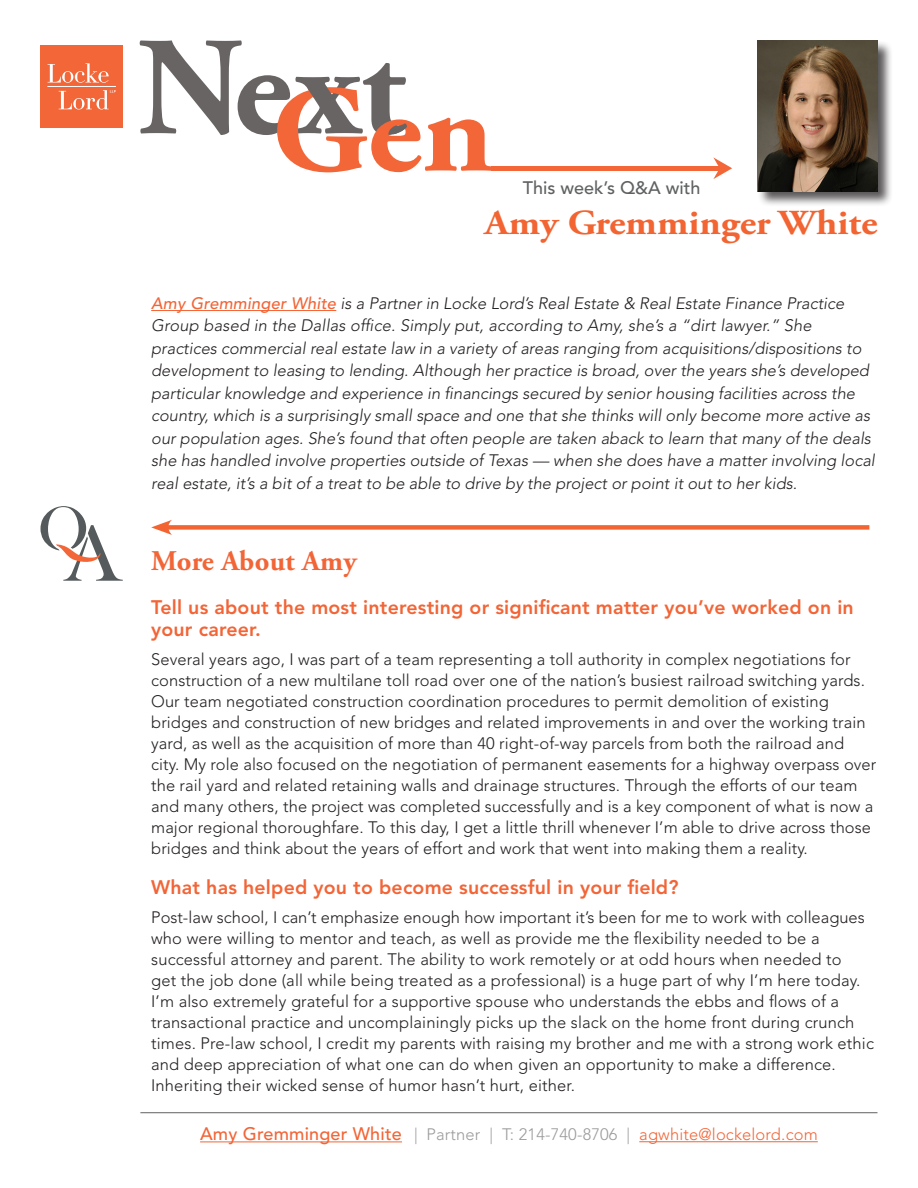
<style>
.page{position:relative;width:918px;height:1188px;background:#fff}
.page>*{position:absolute;margin:0;border:0;box-sizing:border-box;transform-origin:0 0}
.PartnerName{font:700 35.1px "Adobe Garamond Pro";color:#f26431;scale:1.11 1}
.question{font:700 28.5px "Adobe Garamond Pro";letter-spacing:.01em;color:#f26537}
.question-2{font:800 19.5px/22.5px "Avenir LT Std";letter-spacing:.01em;color:#f26537}
.t1{font:500 18px "Avenir LT Std";color:#5f6162}
.answers{font:300 16.5px/21px "Avenir LT Std";letter-spacing:.005em;color:#231f20}
.IntroText{font:italic 300 16.5px/22.5px "Avenir LT Std";color:#231f20}
.t2{font:300 16.5px "Avenir LT Std";letter-spacing:.01em;color:#9c9b9b}
.s1{font-weight:500;color:#f26537}
.s2{font-weight:500;font-size:18px;color:#f26537}
.s3{color:#f26537}
</style>
<div class="page">
<div style="left:40px;top:45px;width:83px;height:83px;background:#f26638"></div>
<svg style="left:48px;top:63px;width:61px;height:20px"></svg>
<svg style="left:59px;top:90px;width:57px;height:20px"></svg>
<hr style="left:47px;top:86px;width:69px;height:1px;background:#fff">
<svg style="left:713px;top:157px;width:19px;height:22px"></svg>
<svg style="left:139px;top:40px;width:353px;height:132px"></svg>
<div style="left:492px;top:166px;width:228px;height:5px;background:#f26638"></div>
<hr style="left:140px;top:1112px;width:737px;height:1px;background:#5f6162">
<hr style="left:200px;top:1141px;width:202px;height:1px;background:#f26537">
<hr style="left:639px;top:1141px;width:179px;height:1px;background:#f26537">
<hr style="left:151px;top:310px;width:185px;height:1px;background:#f26537">
<div style="left:757px;top:40px;width:136px;height:167px;background:#231f20;opacity:.75"></div>
<img style="left:757px;top:40px;width:121px;height:152px">
<svg style="left:40px;top:506px;width:83px;height:75px"></svg>
<div style="left:164px;top:525px;width:705px;height:5px;background:#f26431"></div>
<svg style="left:151px;top:520px;width:21px;height:15px"></svg>
<p class="t1" style="left:523px;top:178px;width:179px">This week’s Q&amp;A with</p>
<p class="PartnerName" style="left:484px;top:202px;width:356px">Amy Gremminger White</p>
<p class="IntroText" style="left:151px;top:292px;width:725px"><span class="s1">Amy Gremminger White</span> is a Partner in Locke Lord’s Real Estate &amp; Real Estate Finance Practice Group based in the Dallas office. Simply put, according to Amy, she’s a “dirt lawyer.” She practices commercial real estate law in a variety of areas ranging from acquisitions/dispositions to development to leasing to lending. Although her practice is broad, over the years she’s developed particular knowledge and experience in financings secured by senior housing facilities across the country, which is a surprisingly small space and one that she thinks will only become more active as our population ages. She’s found that often people are taken aback to learn that many of the deals she has handled involve properties outside of Texas — when she does have a matter involving local real estate, it’s a bit of a treat to be able to drive by the project or point it out to her kids.</p>
<p class="question" style="left:151px;top:545px;width:207px">More About Amy</p>
<p class="question-2" style="left:151px;top:596px;width:704px">Tell us about the most interesting or significant matter you’ve worked on in your career.</p>
<p class="answers" style="left:151px;top:649px;width:727px">Several years ago, I was part of a team representing a toll authority in complex negotiations for construction of a new multilane toll road over one of the nation’s busiest railroad switching yards.<br>Our team negotiated construction coordination procedures to permit demolition of existing bridges and construction of new bridges and related improvements in and over the working train yard, as well as the acquisition of more than 40 right-of-way parcels from both the railroad and city. My role also focused on the negotiation of permanent easements for a highway overpass over the rail yard and related retaining walls and drainage structures. Through the efforts of our team and many others, the project was completed successfully and is a key component of what is now a major regional thoroughfare. To this day, I get a little thrill whenever I’m able to drive across those bridges and think about the years of effort and work that went into making them a reality.</p>
<p class="question-2" style="left:151px;top:876px;width:529px">What has helped you to become successful in your field?</p>
<p class="answers" style="left:151px;top:907px;width:724px">Post-law school, I can’t emphasize enough how important it’s been for me to work with colleagues who were willing to mentor and teach, as well as provide me the flexibility needed to be a successful attorney and parent. The ability to work remotely or at odd hours when needed to<br>get the job done (all while being treated as a professional) is a huge part of why I’m here today.<br>I’m also extremely grateful for a supportive spouse who understands the ebbs and flows of a transactional practice and uncomplainingly picks up the slack on the home front during crunch times. Pre-law school, I credit my parents with raising my brother and me with a strong work ethic and deep appreciation of what one can do when given an opportunity to make a difference.<br>Inheriting their wicked sense of humor hasn’t hurt, either.</p>
<p class="t2" style="left:200px;top:1125px;width:619px"><span class="s2">Amy Gremminger White</span> | Partner | T: 214-740-8706 | <span class="s3">agwhite@lockelord.com</span></p>
</div>
